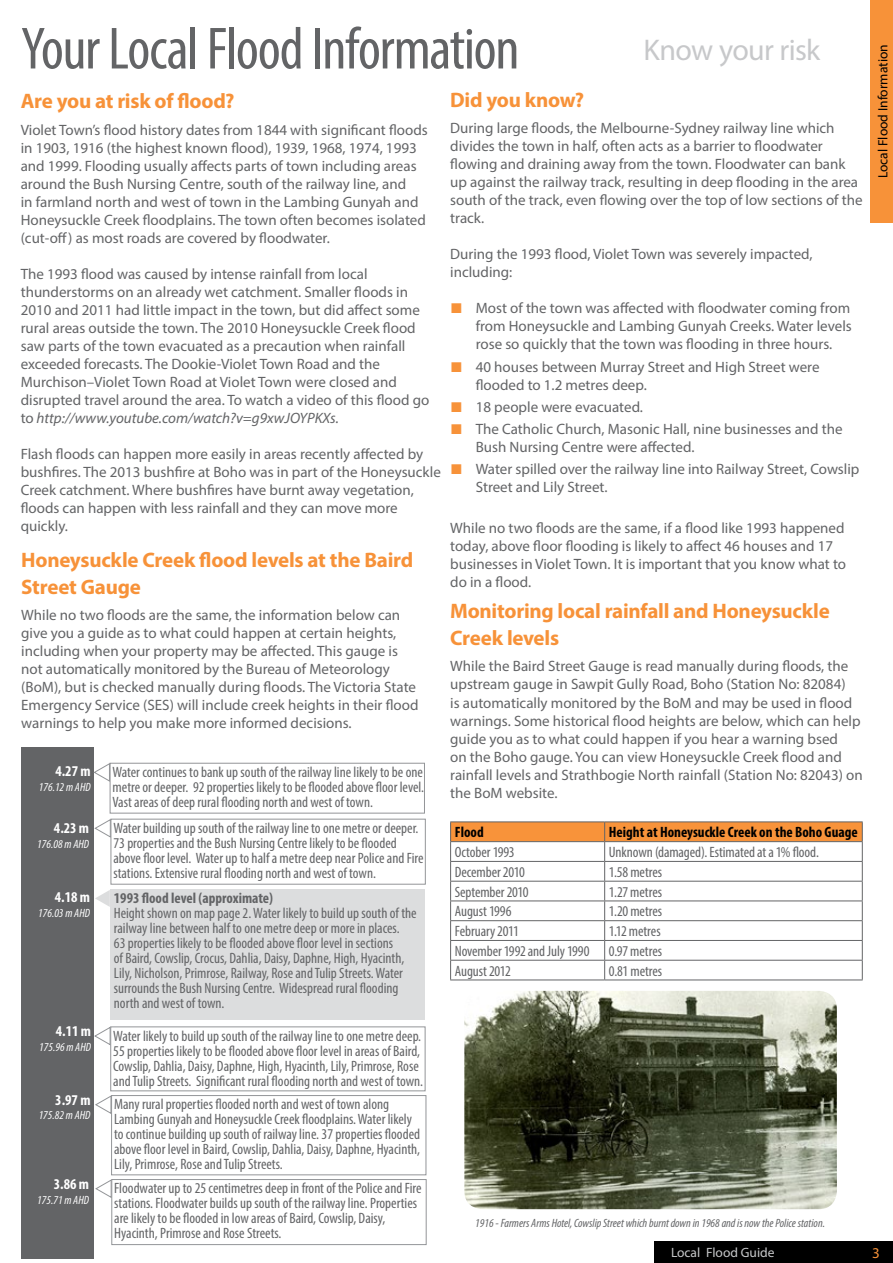
<style>
.page{position:relative;width:893px;height:1263px;background:#fff}
.page>*{position:absolute;margin:0;border:0;box-sizing:border-box;transform-origin:0 0}
.t1{font:condensed 60px "Myriad Pro";letter-spacing:-.02em;color:#636466}
.t2{font:30px "Myriad Pro";letter-spacing:-.025em;color:#c7c8ca}
.t3{font:700 21px/27px "Myriad Pro";letter-spacing:-.01em;color:#f79239}
.t4{font:15px/18px "Myriad Pro";color:#636466}
.t5{font:condensed 15px/15px "Myriad Pro";color:#636466}
.t6{font:700 condensed 15px "Myriad Pro";color:#000}
.t7{font:700 condensed 15px "Myriad Pro";color:#fff}
.t8{font:700 condensed 15px "Myriad Pro";color:#636466}
.t9{font:15px "Myriad Pro";color:#f79239}
.t10{font:13.5px "Myriad Pro";color:#000}
.t11{font:13.5px "Myriad Pro";color:#c7c8ca}
.t12{font:italic condensed 12px "Myriad Pro";color:#636466}
.t13{font:italic condensed 12px "Myriad Pro";color:#fff}
.s1{font-style:italic}
.s2{font-family:"Arial";font-size:21px;color:#f79239}
</style>
<div class="page">
<div style="left:871px;top:0;width:22px;height:223px;background:#f79239"></div>
<div style="left:654px;top:1241px;width:239px;height:22px;background:#000"></div>
<hr style="left:450px;top:821px;width:155px;height:1px;background:#636466">
<hr style="left:605px;top:821px;width:258px;height:1px;background:#636466">
<svg style="left:450px;top:822px;width:413px;height:157px"></svg>
<hr style="left:450px;top:979px;width:155px;height:1px;background:#636466">
<hr style="left:605px;top:979px;width:258px;height:1px;background:#636466">
<div style="left:111px;top:1179px;width:316px;height:66px;border:1px solid #939598"></div>
<div style="left:21px;top:747px;width:72px;height:512px;background:#636466"></div>
<svg style="left:95px;top:1179px;width:17px;height:19px"></svg>
<svg style="left:95px;top:890px;width:15px;height:17px"></svg>
<div style="left:110px;top:890px;width:314px;height:130px;background:#dcddde"></div>
<div style="left:111px;top:1095px;width:315px;height:80px;border:1px solid #939598"></div>
<svg style="left:95px;top:1095px;width:17px;height:19px"></svg>
<div style="left:110px;top:1026px;width:315px;height:65px;border:1px solid #939598"></div>
<svg style="left:94px;top:1026px;width:17px;height:20px"></svg>
<div style="left:111px;top:819px;width:315px;height:65px;border:1px solid #939598"></div>
<svg style="left:94px;top:818px;width:17px;height:20px"></svg>
<div style="left:110px;top:763px;width:315px;height:50px;border:1px solid #939598"></div>
<svg style="left:93px;top:762px;width:17px;height:20px"></svg>
<img style="left:464px;top:991px;width:373px;height:218px">
<h1 class="t1" style="left:21px;top:12px;width:500px">Your Local Flood Information</h1>
<h2 class="t2" style="left:643px;top:32px;width:178px">Know your risk</h2>
<h3 class="t3" style="left:21px;top:87px;width:215px">Are you at risk of flood?</h3>
<p class="t4" style="left:21px;top:121px;width:409px">Violet Town’s flood history dates from 1844 with significant floods in 1903, 1916 (the highest known flood), 1939, 1968, 1974, 1993 and 1999. Flooding usually affects parts of town including areas around the Bush Nursing Centre, south of the railway line, and<br>in farmland north and west of town in the Lambing Gunyah and Honeysuckle Creek floodplains. The town often becomes isolated (cut-off) as most roads are covered by floodwater.</p>
<p class="t4" style="left:21px;top:265px;width:410px">The 1993 flood was caused by intense rainfall from local thunderstorms on an already wet catchment. Smaller floods in 2010 and 2011 had little impact in the town, but did affect some rural areas outside the town. The 2010 Honeysuckle Creek flood saw parts of the town evacuated as a precaution when rainfall exceeded forecasts. The Dookie-Violet Town Road and the Murchison–Violet Town Road at Violet Town were closed and disrupted travel around the area. To watch a video of this flood go to <span class="s1">http://www.youtube.com/watch?v=g9xwJOYPKXs.</span></p>
<p class="t4" style="left:21px;top:445px;width:422px">Flash floods can happen more easily in areas recently affected by bushfires. The 2013 bushfire at Boho was in part of the Honeysuckle Creek catchment. Where bushfires have burnt away vegetation, floods can happen with less rainfall and they can move more quickly.</p>
<h3 class="t3" style="left:21px;top:546px;width:394px">Honeysuckle Creek flood levels at the Baird<br>Street Gauge</h3>
<p class="t4" style="left:21px;top:606px;width:399px">While no two floods are the same, the information below can give you a guide as to what could happen at certain heights, including when your property may be affected. This gauge is not automatically monitored by the Bureau of Meteorology (BoM), but is checked manually during floods. The Victoria State Emergency Service (SES) will include creek heights in their flood warnings to help you make more informed decisions.</p>
<p class="t7" style="left:55px;top:762px;width:37px">4.27 m</p>
<p class="t13" style="left:39px;top:779px;width:53px">176.12 m AHD</p>
<p class="t7" style="left:54px;top:819px;width:37px">4.23 m</p>
<p class="t13" style="left:37px;top:836px;width:53px">176.08 m AHD</p>
<p class="t5" style="left:113px;top:764px;width:313px;text-align:justify">Water continues to bank up south of the railway line likely to be one metre or deeper. 92 properties likely to be flooded above floor level.<br>Vast areas of deep rural flooding north and west of town.</p>
<p class="t5" style="left:113px;top:820px;width:312px">Water building up south of the railway line to one metre or deeper.<br>73 properties and the Bush Nursing Centre likely to be flooded above floor level. Water up to half a metre deep near Police and Fire stations. Extensive rural flooding north and west of town.</p>
<p class="t7" style="left:55px;top:888px;width:37px">4.18 m</p>
<p class="t13" style="left:38px;top:905px;width:53px">176.03 m AHD</p>
<p class="t8" style="left:114px;top:889px;width:161px">1993 flood level (approximate)</p>
<p class="t5" style="left:114px;top:906px;width:304px">Height shown on map page 2. Water likely to build up south of the railway line between half to one metre deep or more in places.<br>63 properties likely to be flooded above floor level in sections<br>of Baird, Cowslip, Crocus, Dahlia, Daisy, Daphne, High, Hyacinth, Lily, Nicholson, Primrose, Railway, Rose and Tulip Streets. Water surrounds the Bush Nursing Centre. Widespread rural flooding north and west of town.</p>
<p class="t7" style="left:56px;top:1022px;width:37px">4.11 m</p>
<p class="t13" style="left:39px;top:1039px;width:53px">175.96 m AHD</p>
<p class="t5" style="left:113px;top:1028px;width:311px">Water likely to build up south of the railway line to one metre deep.<br>55 properties likely to be flooded above floor level in areas of Baird, Cowslip, Dahlia, Daisy, Daphne, High, Hyacinth, Lily, Primrose, Rose and Tulip Streets. Significant rural flooding north and west of town.</p>
<p class="t7" style="left:55px;top:1090px;width:37px">3.97 m</p>
<p class="t13" style="left:39px;top:1108px;width:53px">175.82 m AHD</p>
<p class="t5" style="left:114px;top:1097px;width:308px">Many rural properties flooded north and west of town along Lambing Gunyah and Honeysuckle Creek floodplains. Water likely to continue building up south of railway line. 37 properties flooded above floor level in Baird, Cowslip, Dahlia, Daisy, Daphne, Hyacinth, Lily, Primrose, Rose and Tulip Streets.</p>
<p class="t7" style="left:54px;top:1175px;width:37px">3.86 m</p>
<p class="t13" style="left:37px;top:1192px;width:53px">175.71 m AHD</p>
<p class="t5" style="left:114px;top:1181px;width:309px">Floodwater up to 25 centimetres deep in front of the Police and Fire stations. Floodwater builds up south of the railway line. Properties are likely to be flooded in low areas of Baird, Cowslip, Daisy, Hyacinth, Primrose and Rose Streets.</p>
<h3 class="t3" style="left:450px;top:86px;width:136px">Did you know?</h3>
<p class="t4" style="left:450px;top:119px;width:414px">During large floods, the Melbourne-Sydney railway line which divides the town in half, often acts as a barrier to floodwater flowing and draining away from the town. Floodwater can bank up against the railway track, resulting in deep flooding in the area south of the track, even flowing over the top of low sections of the track.</p>
<p class="t4" style="left:450px;top:245px;width:364px">During the 1993 flood, Violet Town was severely impacted, including:</p>
<p class="t4" style="left:476px;top:299px;width:378px;text-align:justify;text-indent:-26px"><span class="s2">■</span> Most of the town was affected with floodwater coming from from Honeysuckle and Lambing Gunyah Creeks. Water levels rose so quickly that the town was flooding in three hours.</p>
<p class="t4" style="left:476px;top:357px;width:345px;text-indent:-26px"><span class="s2">■</span> 40 houses between Murray Street and High Street were flooded to 1.2 metres deep.</p>
<p class="t4" style="left:450px;top:398px;width:194px"><span class="s2">■</span> 18 people were evacuated.</p>
<p class="t4" style="left:476px;top:420px;width:368px;text-indent:-26px"><span class="s2">■</span> The Catholic Church, Masonic Hall, nine businesses and the<br>Bush Nursing Centre were affected.</p>
<p class="t4" style="left:476px;top:460px;width:385px;text-indent:-26px"><span class="s2">■</span> Water spilled over the railway line into Railway Street, Cowslip<br>Street and Lily Street.</p>
<p class="t4" style="left:450px;top:518px;width:397px">While no two floods are the same, if a flood like 1993 happened today, above floor flooding is likely to affect 46 houses and 17 businesses in Violet Town. It is important that you know what to do in a flood.</p>
<h3 class="t3" style="left:450px;top:597px;width:381px">Monitoring local rainfall and Honeysuckle<br>Creek levels</h3>
<p class="t4" style="left:450px;top:657px;width:414px">While the Baird Street Gauge is read manually during floods, the upstream gauge in Sawpit Gully Road, Boho (Station No: 82084)<br>is automatically monitored by the BoM and may be used in flood warnings. Some historical flood heights are below, which can help guide you as to what could happen if you hear a warning bsed<br>on the Boho gauge. You can view Honeysuckle Creek flood and rainfall levels and Strathbogie North rainfall (Station No: 82043) on the BoM website.</p>
<p class="t6" style="left:455px;top:823px;width:30px">Flood</p>
<p class="t6" style="left:609px;top:823px;width:250px">Height at Honeysuckle Creek on the Boho Guage</p>
<p class="t5" style="left:455px;top:844px;width:61px">October 1993</p>
<p class="t5" style="left:609px;top:844px;width:212px">Unknown (damaged). Estimated at a 1% flood.</p>
<p class="t5" style="left:455px;top:864px;width:71px">December 2010</p>
<p class="t5" style="left:609px;top:864px;width:55px">1.58 metres</p>
<p class="t5" style="left:455px;top:884px;width:75px">September 2010</p>
<p class="t5" style="left:609px;top:884px;width:55px">1.27 metres</p>
<p class="t5" style="left:455px;top:904px;width:58px">August 1996</p>
<p class="t5" style="left:609px;top:904px;width:55px">1.20 metres</p>
<p class="t5" style="left:455px;top:923px;width:65px">February 2011</p>
<p class="t5" style="left:609px;top:923px;width:53px">1.12 metres</p>
<p class="t5" style="left:455px;top:943px;width:136px">November 1992 and July 1990</p>
<p class="t5" style="left:609px;top:943px;width:55px">0.97 metres</p>
<p class="t5" style="left:455px;top:963px;width:57px">August 2012</p>
<p class="t5" style="left:609px;top:963px;width:55px">0.81 metres</p>
<p class="t12" style="left:475px;top:1216px;width:351px">1916 - Farmers Arms Hotel, Cowslip Street which burnt down in 1968 and is now the Police station.</p>
<p class="t10" style="left:874px;top:178px;width:135px;rotate:-90deg">Local Flood Information</p>
<p class="t11" style="left:671px;top:1244px;width:105px">Local Flood Guide</p>
<p class="t9" style="left:872px;top:1243px;width:9px">3</p>
</div>
